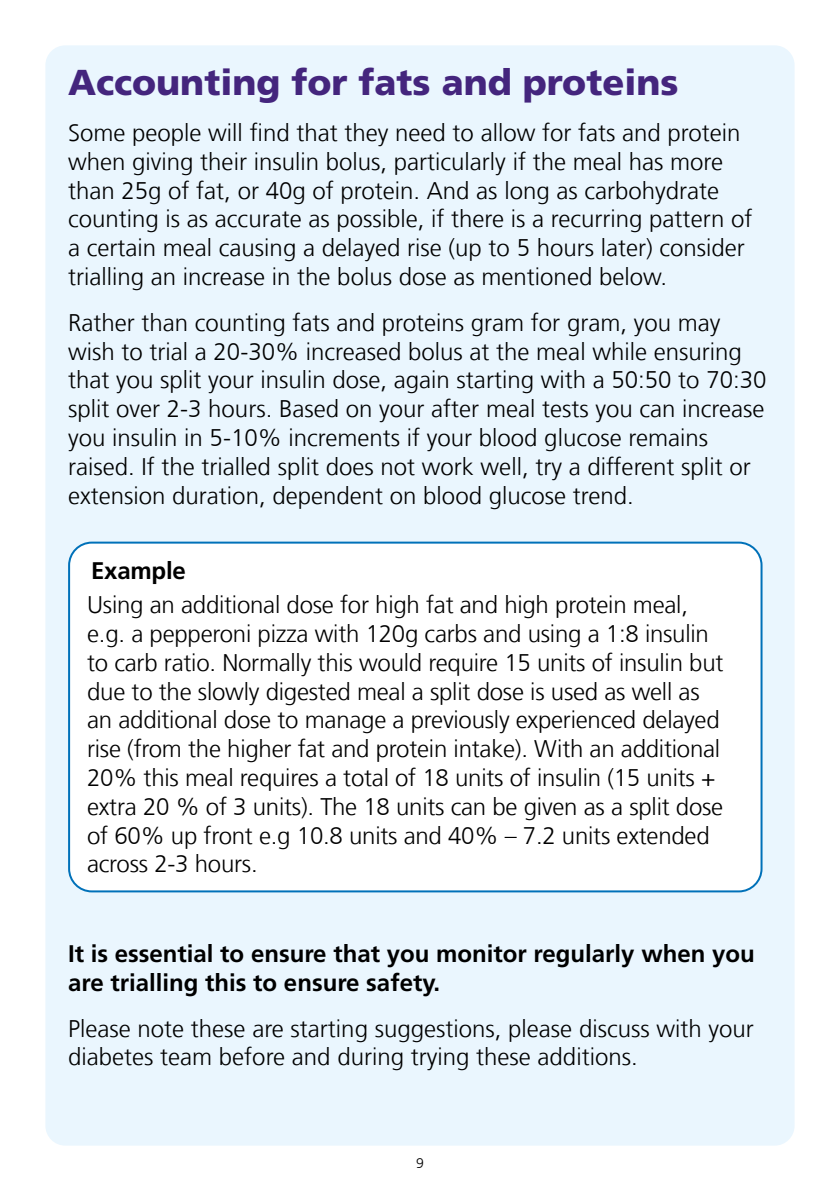
<style>
.page{position:relative;width:840px;height:1191px;background:#fff}
.page>*{position:absolute;margin:0;border:0;box-sizing:border-box;transform-origin:0 0}
.t1{font:900 36px "Frutiger LT Com";color:#44257d}
.t2{font:300 24px/28.8px "Frutiger LT Com";color:#000}
.t3{font:700 24px/28.8px "Frutiger LT Com";color:#000}
.t4{font:300 14px "Frutiger LT Com";color:#000}
</style>
<div class="page">
<div style="left:45px;top:45px;width:749px;height:1100px;background:#eaf6fe;border-radius:20px"></div>
<div style="left:69px;top:542px;width:692px;height:349px;background:#fff;border-radius:23px"></div>
<div style="left:68px;top:541px;width:694px;height:351px;border:2px solid #0071b9;border-radius:23px"></div>
<h1 class="t1" style="left:68px;top:61px;width:611px">Accounting for fats and proteins</h1>
<p class="t2" style="left:68px;top:118px;width:685px">Some people will find that they need to allow for fats and protein when giving their insulin bolus, particularly if the meal has more than 25g of fat, or 40g of protein. And as long as carbohydrate counting is as accurate as possible, if there is a recurring pattern of a certain meal causing a delayed rise (up to 5 hours later) consider trialling an increase in the bolus dose as mentioned below.</p>
<p class="t2" style="left:68px;top:308px;width:699px">Rather than counting fats and proteins gram for gram, you may wish to trial a 20-30% increased bolus at the meal while ensuring that you split your insulin dose, again starting with a 50:50 to 70:30 split over 2-3 hours. Based on your after meal tests you can increase you insulin in 5-10% increments if your blood glucose remains raised. If the trialled split does not work well, try a different split or extension duration, dependent on blood glucose trend.</p>
<p class="t3" style="left:91px;top:556px;width:96px">Example</p>
<p class="t2" style="left:87px;top:590px;width:637px">Using an additional dose for high fat and high protein meal, e.g. a pepperoni pizza with 120g carbs and using a 1:8 insulin to carb ratio. Normally this would require 15 units of insulin but due to the slowly digested meal a split dose is used as well as an additional dose to manage a previously experienced delayed rise (from the higher fat and protein intake). With an additional 20% this meal requires a total of 18 units of insulin (15 units + extra 20 % of 3 units). The 18 units can be given as a split dose of 60% up front e.g 10.8 units and 40% – 7.2 units extended across 2-3 hours.</p>
<p class="t3" style="left:68px;top:939px;width:687px">It is essential to ensure that you monitor regularly when you are trialling this to ensure safety.</p>
<p class="t2" style="left:68px;top:1014px;width:687px">Please note these are starting suggestions, please discuss with your diabetes team before and during trying these additions.</p>
<p class="t4" style="left:416px;top:1155px;width:9px">9</p>
</div>
